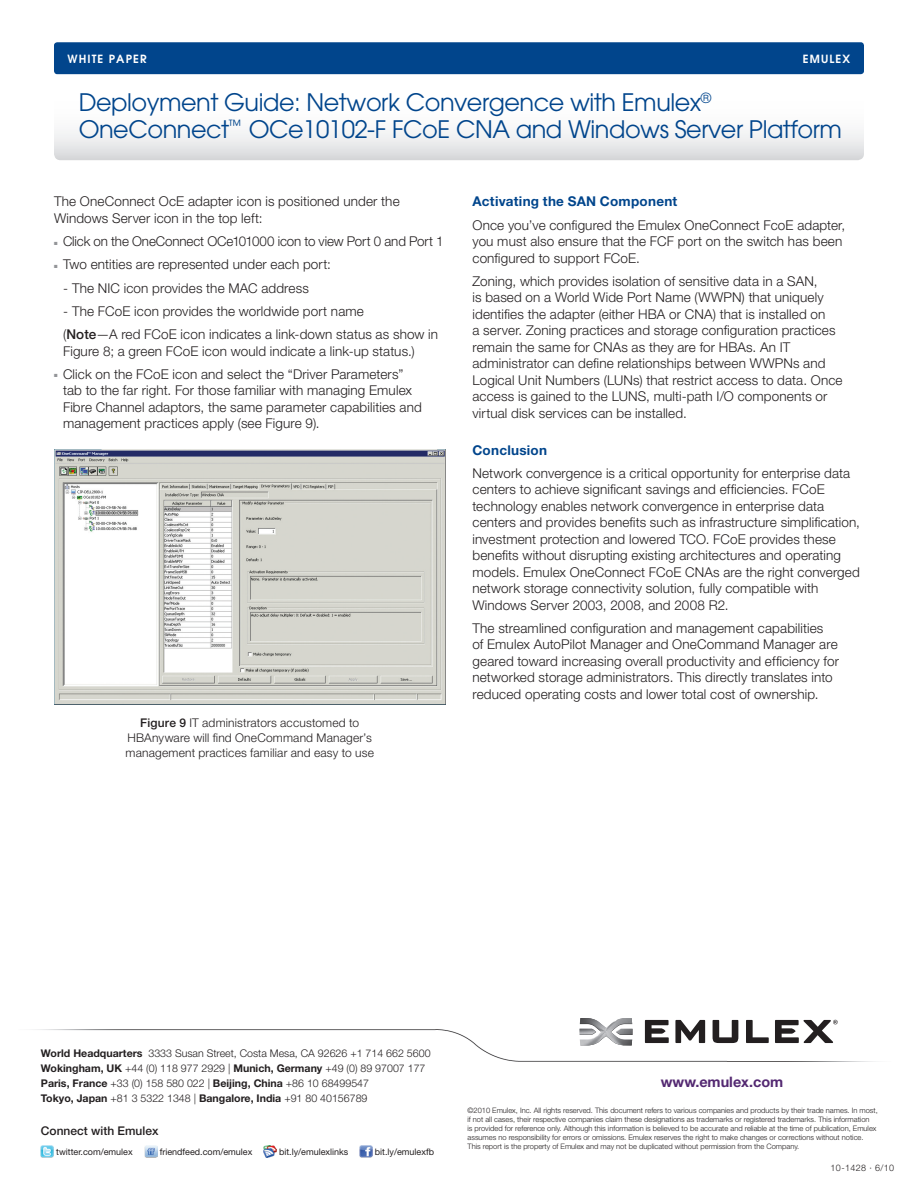
<style>
.page{position:relative;width:918px;height:1188px;background:#fff}
.page>*{position:absolute;margin:0;border:0;box-sizing:border-box;transform-origin:0 0}
.t1{font:24px/27px "Avant Garde";letter-spacing:-.02em;color:#01458c}
.t2{font:700 14.4px "Helvetica Neue";color:#532871}
.t3{font:300 13.5px/16.5px "Helvetica Neue";letter-spacing:.01em;color:#231f20}
.t4{font:300 13.5px "Helvetica Neue";letter-spacing:-.01em;color:#231f20}
.t5{font:700 13.5px "Helvetica Neue";letter-spacing:.02em;color:#01458c}
.t6{font:300 12px/15px "Helvetica Neue";letter-spacing:.015em;color:#231f20;text-align:center}
.t7{font:500 12px "Helvetica Neue";color:#231f20}
.t8{font:600 11.25px "Avant Garde";letter-spacing:.1em;color:#fff}
.t9{font:300 10.65px/15px "Helvetica Neue";color:#231f20}
.t10{font:9px "Helvetica Neue";color:#231f20}
.t11{font:300 9px "Helvetica Neue";letter-spacing:.04em;color:#231f20}
.t12{font:300 7.5px/9px "Helvetica Neue";color:#231f20}
.s1{color:#939598}
.s2{font-weight:500}
.s3{font-weight:700}
</style>
<div class="page">
<svg style="left:54px;top:131px;width:810px;height:29px"></svg>
<div style="left:54px;top:42px;width:810px;height:32px;background:#01458c;border-radius:3px"></div>
<img style="left:35px;top:1019px;width:841px;height:43px">
<svg style="left:675px;top:1020px;width:30px;height:23px"></svg>
<svg style="left:713px;top:1020px;width:25px;height:23px"></svg>
<svg style="left:746px;top:1020px;width:23px;height:23px"></svg>
<svg style="left:645px;top:1020px;width:24px;height:23px"></svg>
<svg style="left:775px;top:1020px;width:63px;height:23px"></svg>
<img style="left:579px;top:1018px;width:54px;height:28px">
<svg style="left:41px;top:1145px;width:13px;height:13px"></svg>
<svg style="left:264px;top:1145px;width:12px;height:13px"></svg>
<svg style="left:360px;top:1145px;width:12px;height:13px"></svg>
<svg style="left:144px;top:1145px;width:13px;height:13px"></svg>
<img style="left:55px;top:449px;width:391px;height:256px">
<p class="t8" style="left:68px;top:52px;width:81px">WHITE PAPER</p>
<p class="t8" style="left:803px;top:52px;width:49px">EMULEX</p>
<h1 class="t1" style="left:79px;top:88px;width:765px">Deployment Guide: Network Convergence with Emulex<sup>®<br></sup>OneConnect<sup>™</sup> OCe10102-F FCoE CNA and Windows Server Platform</h1>
<p class="t3" style="left:54px;top:193px;width:347px">The OneConnect OcE adapter icon is positioned under the<br>Windows Server icon in the top left:</p>
<p class="t4" style="left:54px;top:233px;width:391px"><span class="s1">■</span> Click on the OneConnect OCe101000 icon to view Port 0 and Port 1</p>
<p class="t3" style="left:54px;top:256px;width:278px"><span class="s1">■</span> Two entities are represented under each port:</p>
<p class="t3" style="left:63px;top:279px;width:247px">- The NIC icon provides the MAC address</p>
<p class="t3" style="left:63px;top:299px;width:377px;line-height:23.2px">- The FCoE icon provides the worldwide port name<br>(<span class="s2">Note</span>—A red FCoE icon indicates a link-down status as show in</p>
<p class="t3" style="left:63px;top:342px;width:353px">Figure 8; a green FCoE icon would indicate a link-up status.)</p>
<p class="t3" style="left:63px;top:366px;width:360px;text-indent:-9px"><span class="s1">■</span> Click on the FCoE icon and select the “Driver Parameters” tab to the far right. For those familiar with managing Emulex Fibre Channel adaptors, the same parameter capabilities and management practices apply (see Figure 9).</p>
<p class="t6" style="left:126px;top:715px;width:250px"><span class="s2">Figure 9</span> IT administrators accustomed to<br>HBAnyware will find OneCommand Manager’s management practices familiar and easy to use</p>
<p class="t5" style="left:472px;top:193px;width:206px">Activating the SAN Component</p>
<p class="t3" style="left:472px;top:216px;width:374px">Once you’ve configured the Emulex OneConnect FcoE adapter, you must also ensure that the FCF port on the switch has been configured to support FCoE.</p>
<p class="t3" style="left:472px;top:272px;width:372px">Zoning, which provides isolation of sensitive data in a SAN,<br>is based on a World Wide Port Name (WWPN) that uniquely identifies the adapter (either HBA or CNA) that is installed on<br>a server. Zoning practices and storage configuration practices remain the same for CNAs as they are for HBAs. An IT administrator can define relationships between WWPNs and Logical Unit Numbers (LUNs) that restrict access to data. Once access is gained to the LUNS, multi-path I/O components or virtual disk services can be installed.</p>
<p class="t5" style="left:472px;top:441px;width:76px">Conclusion</p>
<p class="t3" style="left:472px;top:464px;width:389px">Network convergence is a critical opportunity for enterprise data centers to achieve significant savings and efficiencies. FCoE technology enables network convergence in enterprise data centers and provides benefits such as infrastructure simplification, investment protection and lowered TCO. FCoE provides these benefits without disrupting existing architectures and operating models. Emulex OneConnect FCoE CNAs are the right converged network storage connectivity solution, fully compatible with Windows Server 2003, 2008, and 2008 R2.</p>
<p class="t3" style="left:472px;top:620px;width:368px">The streamlined configuration and management capabilities<br>of Emulex AutoPilot Manager and OneCommand Manager are geared toward increasing overall productivity and efficiency for networked storage administrators. This directly translates into reduced operating costs and lower total cost of ownership.</p>
<p class="t9" style="left:41px;top:1045px;width:391px"><span class="s3">World Headquarters</span> 3333 Susan Street, Costa Mesa, CA 92626 +1 714 662 5600<br><span class="s3">Wokingham, UK</span> +44 (0) 118 977 2929 | <span class="s3">Munich, Germany</span> +49 (0) 89 97007 177<br><span class="s3">Paris, France</span> +33 (0) 158 580 022 | <span class="s3">Beijing, China</span> +86 10 68499547<br><span class="s3">Tokyo, Japan</span> +81 3 5322 1348 | <span class="s3">Bangalore, India</span> +91 80 40156789</p>
<p class="t7" style="left:41px;top:1124px;width:119px">Connect with Emulex</p>
<p class="t10" style="left:56px;top:1146px;width:78px">twitter.com/emulex</p>
<p class="t10" style="left:160px;top:1146px;width:94px">friendfeed.com/emulex</p>
<p class="t10" style="left:279px;top:1146px;width:71px">bit.ly/emulexlinks</p>
<p class="t10" style="left:375px;top:1146px;width:61px">bit.ly/emulexfb</p>
<p class="t2" style="left:661px;top:1073px;width:124px">www.emulex.com</p>
<p class="t12" style="left:468px;top:1106px;width:412px">©2010 Emulex, Inc. All rights reserved. This document refers to various companies and products by their trade names. In most, if not all cases, their respective companies claim these designations as trademarks or registered trademarks. This information<br>is provided for reference only. Although this information is believed to be accurate and reliable at the time of publication, Emulex assumes no responsibility for errors or omissions. Emulex reserves the right to make changes or corrections without notice.<br>This report is the property of Emulex and may not be duplicated without permission from the Company.</p>
<p class="t11" style="left:831px;top:1163px;width:65px">10-1428 · 6/10</p>
</div>
